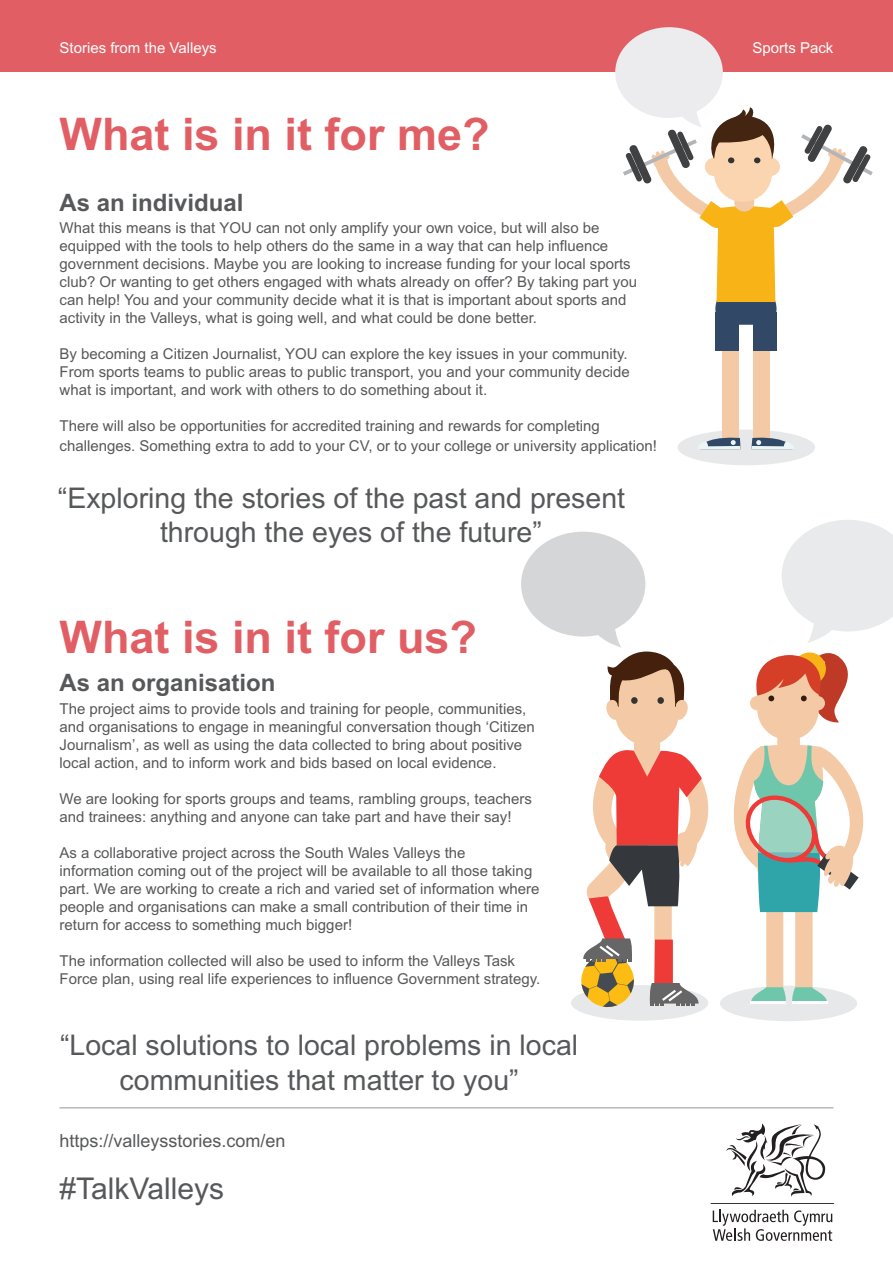
<style>
.page{position:relative;width:893px;height:1263px;background:#fff}
.page>*{position:absolute;margin:0;border:0;box-sizing:border-box;transform-origin:0 0}
.t1{font:700 45px "Arial";color:#e15f64}
.t2{font:30px "Arial";color:#57585a}
.t3{font:28.5px/34.2px "Arial";color:#57585a;text-align:center}
.t4{font:700 24px "Arial";color:#57585a}
.t5{font:18px "Arial";color:#57585a}
.t6{font:15px/18px "Arial";color:#57585a}
.t7{font:15px "Arial";color:#fff}
</style>
<div class="page">
<div style="left:0;top:0;width:893px;height:71px;background:#e15f64"></div>
<svg style="left:726px;top:1123px;width:99px;height:73px"></svg>
<svg style="left:713px;top:1210px;width:119px;height:31px"></svg>
<hr style="left:710px;top:1203px;width:124px;height:1px;background:#231f20">
<hr style="left:60px;top:1107px;width:773px;height:1px;background:#939598">
<div style="left:677px;top:430px;width:138px;height:35px;background:#e7e8e9;border-radius:50%"></div>
<div style="left:722px;top:338px;width:17px;height:103px;background:#f3caa5"></div>
<div style="left:753px;top:336px;width:16px;height:103px;background:#f3caa5"></div>
<div style="left:716px;top:312px;width:23px;height:38px;background:#314867"></div>
<div style="left:753px;top:312px;width:23px;height:38px;background:#314867"></div>
<svg style="left:695px;top:435px;width:46px;height:14px"></svg>
<svg style="left:751px;top:435px;width:46px;height:14px"></svg>
<svg style="left:615px;top:27px;width:258px;height:298px"></svg>
<div style="left:720px;top:986px;width:137px;height:35px;background:#e7e8e9;border-radius:50%"></div>
<div style="left:571px;top:985px;width:137px;height:36px;background:#e7e8e9;border-radius:50%"></div>
<svg style="left:782px;top:520px;width:111px;height:123px"></svg>
<svg style="left:521px;top:532px;width:187px;height:479px"></svg>
<div style="left:777px;top:718px;width:23px;height:49px;background:#f3caa5;border-radius:50%"></div>
<div style="left:757px;top:659px;width:62px;height:81px;background:#f3caa5;border-radius:30px"></div>
<div style="left:750px;top:696px;width:14px;height:14px;background:#f3caa5;border-radius:50%"></div>
<svg style="left:752px;top:652px;width:96px;height:72px"></svg>
<svg style="left:734px;top:745px;width:129px;height:258px"></svg>
<p class="t7" style="left:60px;top:39px;width:159px">Stories from the Valleys</p>
<p class="t7" style="left:753px;top:39px;width:82px">Sports Pack</p>
<h1 class="t1" style="left:60px;top:108px;width:432px">What is in it for me?</h1>
<h3 class="t4" style="left:60px;top:188px;width:186px">As an individual</h3>
<p class="t6" style="left:60px;top:219px;width:579px">What this means is that YOU can not only amplify your own voice, but will also be equipped with the tools to help others do the same in a way that can help influence government decisions. Maybe you are looking to increase funding for your local sports club? Or wanting to get others engaged with whats already on offer? By taking part you can help! You and your community decide what it is that is important about sports and activity in the Valleys, what is going well, and what could be done better.</p>
<p class="t6" style="left:60px;top:345px;width:572px">By becoming a Citizen Journalist, YOU can explore the key issues in your community.<br>From sports teams to public areas to public transport, you and your community decide what is important, and work with others to do something about it.</p>
<p class="t6" style="left:60px;top:416px;width:599px;line-height:20.2px">There will also be opportunities for accredited training and rewards for completing challenges. Something extra to add to your CV, or to your college or university application!</p>
<h3 class="t3" style="left:160px;top:481px;width:467px;text-align:left;text-indent:-102px">“Exploring the stories of the past and present through the eyes of the future”</h3>
<h1 class="t1" style="left:60px;top:611px;width:419px">What is in it for us?</h1>
<h3 class="t4" style="left:60px;top:669px;width:218px">As an organisation</h3>
<p class="t6" style="left:60px;top:699px;width:477px">The project aims to provide tools and training for people, communities, and organisations to engage in meaningful conversation though ‘Citizen Journalism’, as well as using the data collected to bring about positive local action, and to inform work and bids based on local evidence.</p>
<p class="t6" style="left:60px;top:789px;width:474px">We are looking for sports groups and teams, rambling groups, teachers and trainees: anything and anyone can take part and have their say!</p>
<p class="t6" style="left:60px;top:843px;width:481px">As a collaborative project across the South Wales Valleys the information coming out of the project will be available to all those taking part. We are working to create a rich and varied set of information where people and organisations can make a small contribution of their time in return for access to something much bigger!</p>
<p class="t6" style="left:60px;top:951px;width:482px">The information collected will also be used to inform the Valleys Task<br>Force plan, using real life experiences to influence Government strategy.</p>
<h3 class="t3" style="left:60px;top:1028px;width:520px">“Local solutions to local problems in local communities that matter to you”</h3>
<p class="t5" style="left:60px;top:1131px;width:228px">https://valleysstories.com/en</p>
<h2 class="t2" style="left:60px;top:1171px;width:166px">#TalkValleys</h2>
</div>
